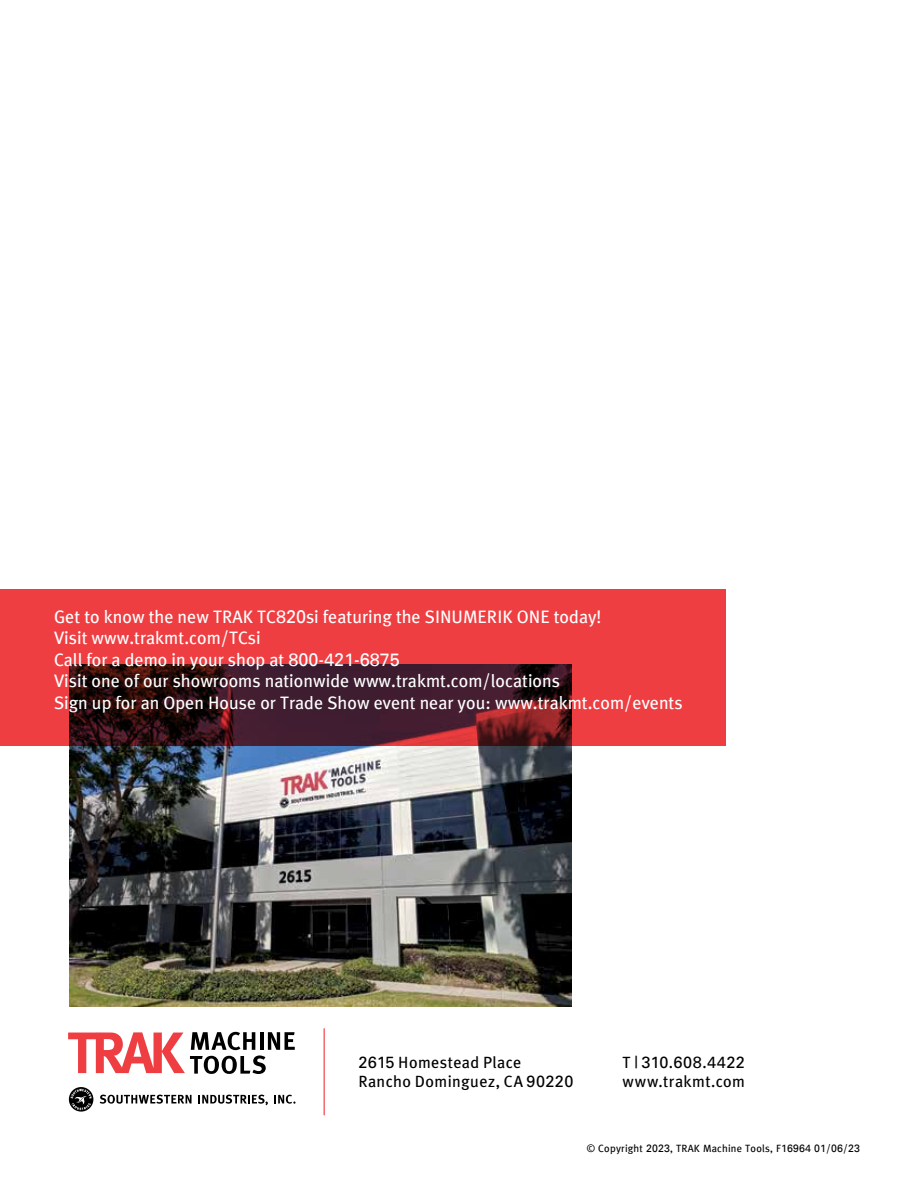
<style>
.page{position:relative;width:918px;height:1188px;background:#fff}
.page>*{position:absolute;margin:0;border:0;box-sizing:border-box;transform-origin:0 0}
.t1{font:18px/21.6px "SWI";color:#fff}
.t2{font:16.2px/19.5px "SWI";letter-spacing:.025em;color:#000}
.t3{font:10.5px "SWI";letter-spacing:.02em;color:#000}
</style>
<div class="page">
<img style="left:69px;top:746px;width:503px;height:260px">
<hr style="left:324px;top:1029px;width:1px;height:86px;background:#ed1c2c">
<svg style="left:68px;top:1032px;width:227px;height:42px"></svg>
<svg style="left:69px;top:1087px;width:24px;height:25px"></svg>
<svg style="left:71px;top:1089px;width:21px;height:21px"></svg>
<svg style="left:100px;top:1095px;width:92px;height:9px"></svg>
<svg style="left:198px;top:1095px;width:70px;height:10px"></svg>
<svg style="left:274px;top:1095px;width:22px;height:9px"></svg>
<svg style="left:0;top:590px;width:725px;height:156px;background:#af3036"></svg>
<p class="t1" style="left:54px;top:605px;width:630px">Get to know the new TRAK TC820si featuring the SINUMERIK ONE today!<br>Visit www.trakmt.com/TCsi<br>Call for a demo in your shop at 800-421-6875<br>Visit one of our showrooms nationwide www.trakmt.com/locations<br>Sign up for an Open House or Trade Show event near you: www.trakmt.com/events</p>
<p class="t2" style="left:358px;top:1052px;width:216px">2615 Homestead Place<br>Rancho Dominguez, CA 90220</p>
<p class="t2" style="left:623px;top:1052px;width:124px">T | 310.608.4422 www.trakmt.com</p>
<p class="t3" style="left:587px;top:1142px;width:275px">© Copyright 2023, TRAK Machine Tools, F16964 01/06/23</p>
</div>
